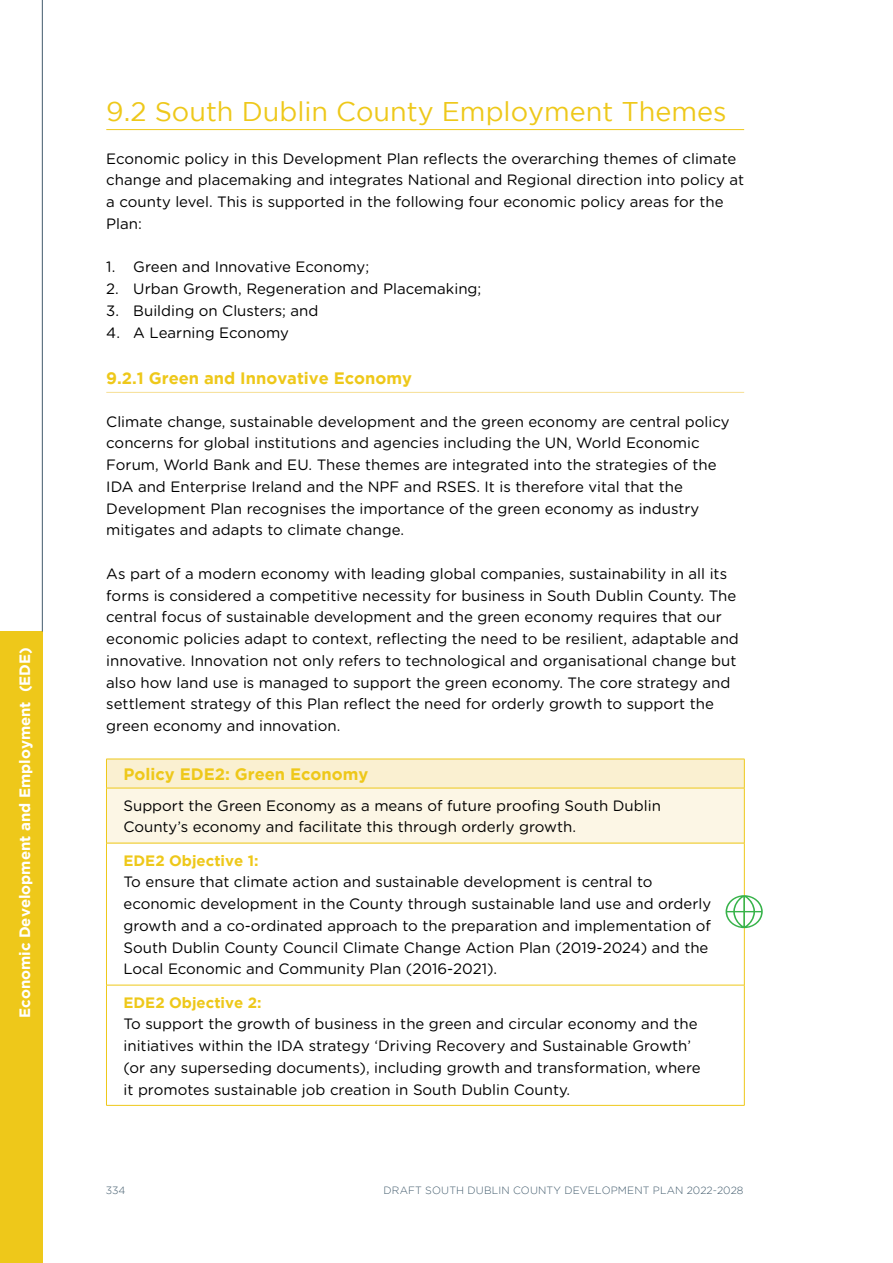
<style>
.page{position:relative;width:893px;height:1263px;background:#fff}
.page>*{position:absolute;margin:0;border:0;box-sizing:border-box;transform-origin:0 0}
.t1{font:27px "Gotham";color:#eec81a}
.t2{font:700 16.5px "Gotham";color:#eec81a}
.t3{font:15px/21.8px "Gotham Rounded";color:#000}
.t4{font:700 15px "Gotham";color:#fff}
.t5{font:700 15px "Gotham";color:#eec81a}
.t6{font:300 10.5px "Gotham";letter-spacing:.015em;color:#425b6c}
</style>
<div class="page">
<div style="left:0;top:631px;width:43px;height:632px;background:#eec81a"></div>
<hr style="left:42px;top:0;width:1px;height:631px;background:#425a6c">
<hr style="left:106px;top:129px;width:638px;height:1px;background:#eec81a">
<hr style="left:106px;top:392px;width:638px;height:1px;background:#f6df94">
<div style="left:106px;top:759px;width:638px;height:29px;background:#faf0d1"></div>
<div style="left:106px;top:788px;width:638px;height:55px;background:#fcf6e5"></div>
<hr style="left:106px;top:843px;width:1px;height:142px;background:#eec81a">
<hr style="left:744px;top:843px;width:1px;height:142px;background:#eec81a">
<hr style="left:106px;top:985px;width:638px;height:1px;background:#eec81a">
<hr style="left:106px;top:985px;width:1px;height:120px;background:#eec81a">
<hr style="left:744px;top:985px;width:1px;height:120px;background:#eec81a">
<hr style="left:106px;top:1105px;width:638px;height:1px;background:#eec81a">
<hr style="left:106px;top:759px;width:638px;height:1px;background:#eec81a">
<svg style="left:106px;top:759px;width:1px;height:29px"></svg>
<svg style="left:744px;top:759px;width:1px;height:29px"></svg>
<hr style="left:106px;top:788px;width:638px;height:1px;background:#eec81a">
<hr style="left:106px;top:788px;width:1px;height:55px;background:#eec81a">
<hr style="left:744px;top:788px;width:1px;height:55px;background:#eec81a">
<hr style="left:106px;top:843px;width:638px;height:1px;background:#eec81a">
<svg style="left:725px;top:895px;width:38px;height:33px"></svg>
<p class="t4" style="left:16px;top:1018px;width:372px;rotate:-90deg">Economic Development and Employment (EDE)</p>
<h1 class="t1" style="left:106px;top:96px;width:622px">9.2 South Dublin County Employment Themes</h1>
<p class="t3" style="left:106px;top:147px;width:639px">Economic policy in this Development Plan reflects the overarching themes of climate change and placemaking and integrates National and Regional direction into policy at a county level. This is supported in the following four economic policy areas for the Plan:</p>
<p class="t3" style="left:106px;top:256px;width:264px">1. Green and Innovative Economy;</p>
<p class="t3" style="left:106px;top:277px;width:377px">2. Urban Growth, Regeneration and Placemaking;</p>
<p class="t3" style="left:106px;top:299px;width:214px">3. Building on Clusters; and</p>
<p class="t3" style="left:106px;top:321px;width:184px">4. A Learning Economy</p>
<p class="t2" style="left:106px;top:368px;width:307px">9.2.1 Green and Innovative Economy</p>
<p class="t3" style="left:106px;top:410px;width:625px">Climate change, sustainable development and the green economy are central policy concerns for global institutions and agencies including the UN, World Economic Forum, World Bank and EU. These themes are integrated into the strategies of the IDA and Enterprise Ireland and the NPF and RSES. It is therefore vital that the Development Plan recognises the importance of the green economy as industry mitigates and adapts to climate change.</p>
<p class="t3" style="left:106px;top:562px;width:634px">As part of a modern economy with leading global companies, sustainability in all its forms is considered a competitive necessity for business in South Dublin County. The central focus of sustainable development and the green economy requires that our economic policies adapt to context, reflecting the need to be resilient, adaptable and innovative. Innovation not only refers to technological and organisational change but also how land use is managed to support the green economy. The core strategy and settlement strategy of this Plan reflect the need for orderly growth to support the green economy and innovation.</p>
<p class="t2" style="left:123px;top:764px;width:246px">Policy EDE2: Green Economy</p>
<p class="t3" style="left:123px;top:794px;width:539px">Support the Green Economy as a means of future proofing South Dublin<br>County’s economy and facilitate this through orderly growth.</p>
<p class="t5" style="left:123px;top:852px;width:137px">EDE2 Objective 1:</p>
<p class="t3" style="left:123px;top:870px;width:589px">To ensure that climate action and sustainable development is central to economic development in the County through sustainable land use and orderly growth and a co-ordinated approach to the preparation and implementation of South Dublin County Council Climate Change Action Plan (2019-2024) and the Local Economic and Community Plan (2016-2021).</p>
<p class="t5" style="left:123px;top:994px;width:140px">EDE2 Objective 2:</p>
<p class="t3" style="left:123px;top:1012px;width:579px">To support the growth of business in the green and circular economy and the initiatives within the IDA strategy ‘Driving Recovery and Sustainable Growth’ (or any superseding documents), including growth and transformation, where it promotes sustainable job creation in South Dublin County.</p>
<p class="t6" style="left:106px;top:1185px;width:21px">334</p>
<p class="t6" style="left:384px;top:1185px;width:361px">DRAFT SOUTH DUBLIN COUNTY DEVELOPMENT PLAN 2022-2028</p>
</div>
